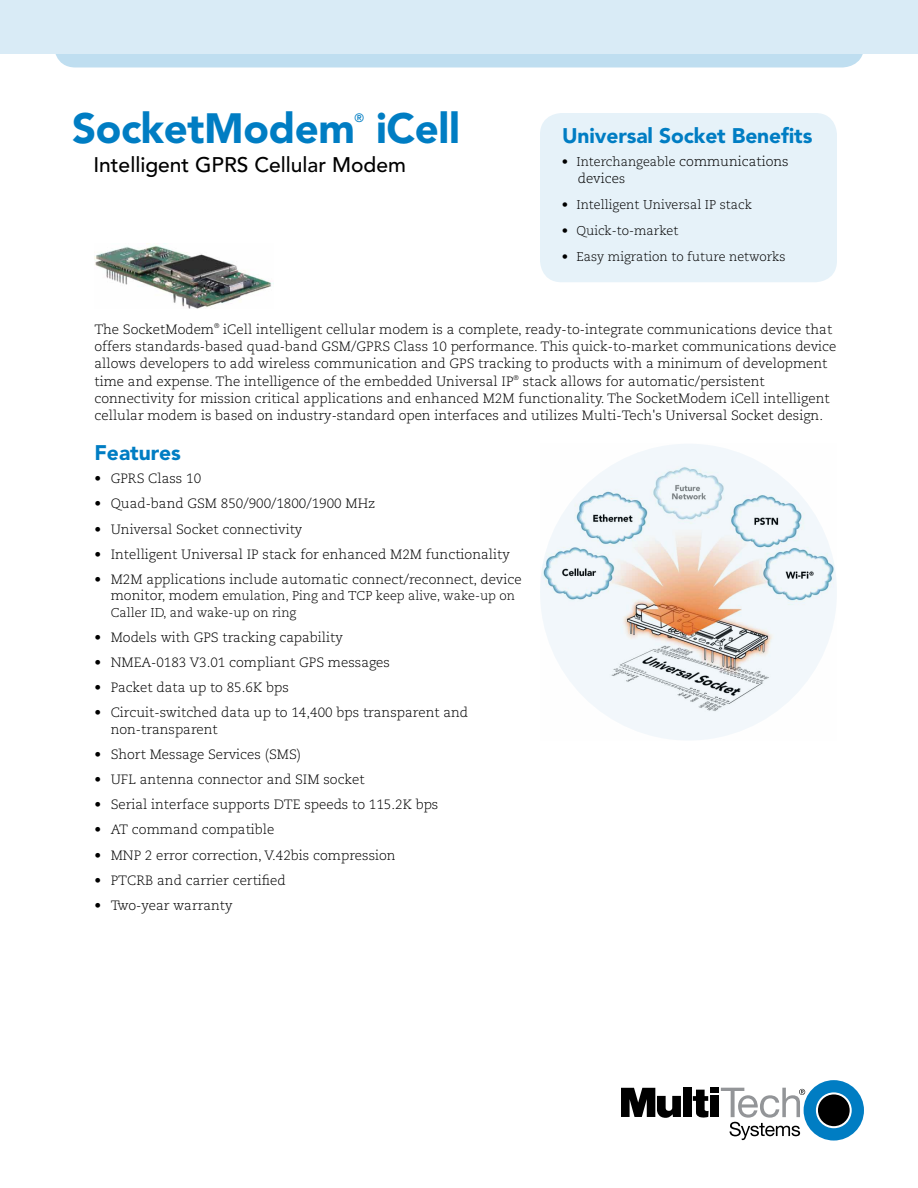
<style>
.page{position:relative;width:918px;height:1188px;background:#fff}
.page>*{position:absolute;margin:0;border:0;box-sizing:border-box;transform-origin:0 0}
.t1{font:900 42px "Avenir";letter-spacing:-.01em;color:#007dc3}
.t2{font:900 21px "Avenir";letter-spacing:-.005em;color:#007dc3}
.t3{font:500 21px "Avenir";color:#000}
.t4{font:300 13.5px/17.2px "Caecilia";color:#000}
.t5{font:300 12.75px/16.5px "Caecilia";color:#000}
.t6{font:500 12px "Avenir";color:#007dc3}
.s1{font-size:13.5px}
.s2{font-size:12.75px}
</style>
<div class="page">
<div style="left:55px;top:54px;width:808px;height:13px;background:#bfdef0"></div>
<div style="left:0;top:0;width:918px;height:54px;background:#d9ebf6"></div>
<div style="left:804px;top:1080px;width:60px;height:61px;background:#007dc3;border-radius:50%"></div>
<svg style="left:816px;top:1092px;width:36px;height:36px"></svg>
<div style="left:818px;top:1094px;width:32px;height:32px;background:#000;border-radius:50%"></div>
<div style="left:683px;top:1088px;width:9px;height:29px;background:#000"></div>
<div style="left:710px;top:1096px;width:9px;height:21px;background:#000"></div>
<div style="left:710px;top:1088px;width:9px;height:5px;background:#000"></div>
<svg style="left:621px;top:1088px;width:60px;height:30px"></svg>
<svg style="left:693px;top:1090px;width:16px;height:28px"></svg>
<svg style="left:721px;top:1088px;width:84px;height:52px"></svg>
<div style="left:540px;top:113px;width:297px;height:169px;background:#e6f2f9;border-radius:22px"></div>
<img style="left:94px;top:246px;width:179px;height:63px">
<svg style="left:540px;top:444px;width:297px;height:297px;fill:#f2f7fb"></svg>
<h1 class="t1" style="left:72px;top:103px;width:284px">SocketModem</h1>
<p class="t6" style="left:355px;top:111px;width:11px">®</p>
<h1 class="t1" style="left:376px;top:103px;width:85px">iCell</h1>
<h2 class="t3" style="left:93px;top:152px;width:314px">Intelligent GPRS Cellular Modem</h2>
<h2 class="t2" style="left:562px;top:123px;width:252px">Universal Socket Benefits</h2>
<p class="t5" style="left:562px;top:154px;width:229px">• Interchangeable <span class="s1">communications</span></p>
<p class="t4" style="left:578px;top:170px;width:49px">device<span class="s2">s</span></p>
<p class="t5" style="left:562px;top:197px;width:192px">• Intelligent Universal IP stack</p>
<p class="t5" style="left:562px;top:223px;width:118px">• Quick-to-market</p>
<p class="t5" style="left:562px;top:249px;width:226px">• Easy migration to future networks</p>
<p class="t4" style="left:94px;top:321px;width:743px">The SocketModem<sup>®</sup> iCell intelligent cellular modem is a complete, ready-to-integrate communications device that offers standards-based quad-band GSM/GPRS Class 10 performance. This quick-to-market communications device allows developers to add wireless communication and GPS tracking to products with a minimum of development time and expense. The intelligence of the embedded Universal IP<sup>®</sup> stack allows for automatic/persistent connectivity for mission critical applications and enhanced M2M functionality. The SocketModem iCell intelligent cellular modem is based on industry-standard open interfaces and utilizes Multi-Tech's Universal Socket design.</p>
<h2 class="t2" style="left:94px;top:440px;width:88px">Features</h2>
<p class="t4" style="left:94px;top:470px;width:108px">• GPRS Class 10</p>
<p class="t4" style="left:94px;top:495px;width:282px">• Quad-band GSM 850/900/1800/1900 MHz</p>
<p class="t4" style="left:94px;top:521px;width:209px">• Universal Socket connectivity</p>
<p class="t4" style="left:94px;top:546px;width:417px">• Intelligent Universal IP stack for enhanced M2M functionality</p>
<p class="t4" style="left:94px;top:571px;width:429px">• M2M applications include automatic connect/reconnect, device</p>
<p class="t5" style="left:111px;top:588px;width:406px"><span class="s1">monitor, modem</span> emulation, Ping and TCP keep alive, wake-up on<br>Caller ID, and wake-up on ring</p>
<p class="t4" style="left:94px;top:629px;width:250px">• Models with GPS tracking capability</p>
<p class="t4" style="left:94px;top:654px;width:297px">• NMEA-0183 V3.01 compliant GPS messages</p>
<p class="t4" style="left:94px;top:679px;width:196px">• Packet data up to 85.6K bps</p>
<p class="t4" style="left:111px;top:705px;width:359px;line-height:16.5px;text-indent:-16px">• Circuit-switched data up to 14,400 bps transparent and non-transparent</p>
<p class="t4" style="left:94px;top:746px;width:208px">• Short Message Services (SMS)</p>
<p class="t4" style="left:94px;top:771px;width:272px">• UFL antenna connector and SIM socket</p>
<p class="t4" style="left:94px;top:796px;width:345px">• Serial interface supports DTE speeds to 115.2K bps</p>
<p class="t4" style="left:94px;top:821px;width:181px">• AT command compatible</p>
<p class="t4" style="left:94px;top:847px;width:303px">• MNP 2 error correction, V.42bis compression</p>
<p class="t4" style="left:94px;top:872px;width:193px">• PTCRB and carrier certified</p>
<p class="t4" style="left:94px;top:897px;width:140px">• Two-year warranty</p>
</div>
